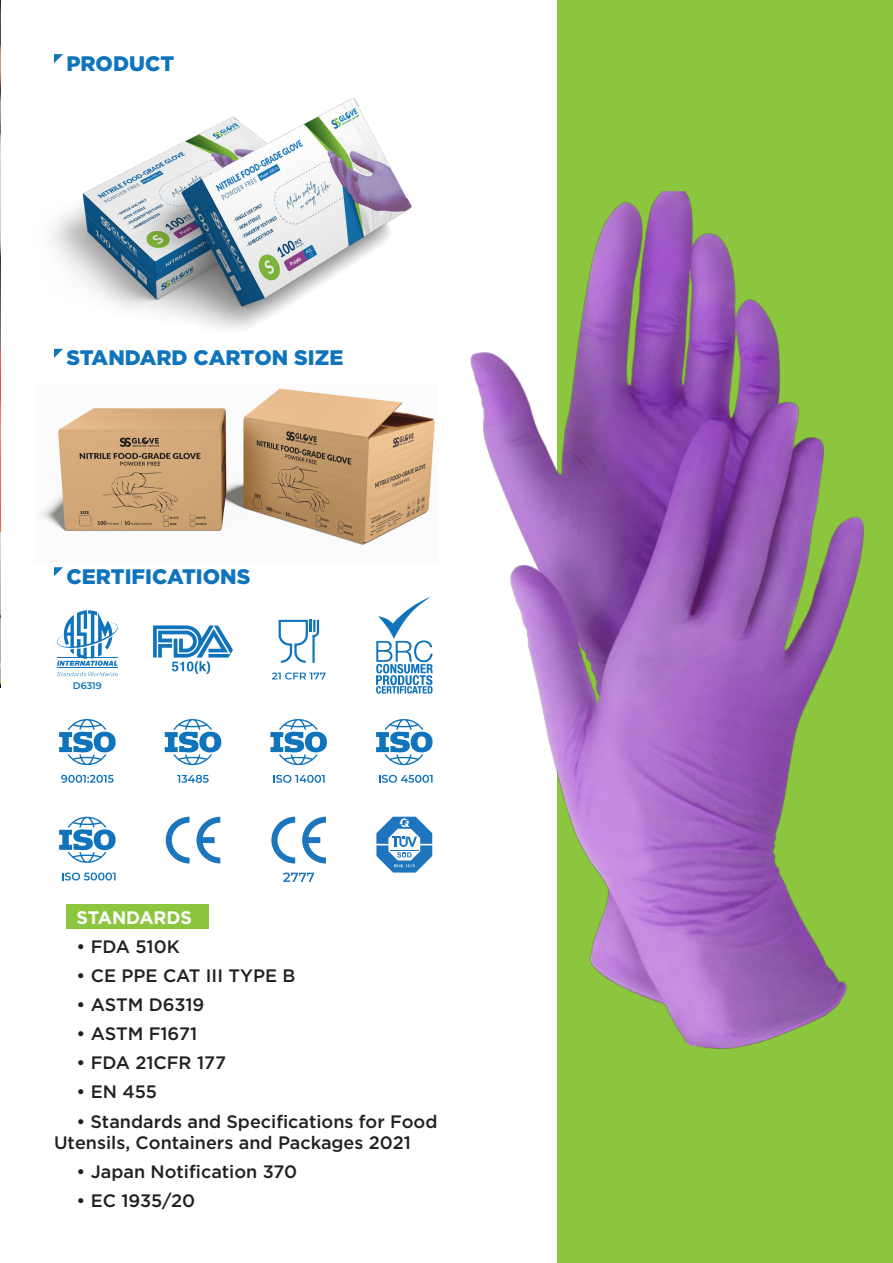
<style>
.page{position:relative;width:893px;height:1263px;background:#fff}
.page>*{position:absolute;margin:0;border:0;box-sizing:border-box;transform-origin:0 0}
.t1{font:900 21px "SVN Gotham";color:#1074bc}
.t2{font:18px/21.6px "SVN Gotham";color:#231f20}
.t3{font:700 18px "SVN Gotham";letter-spacing:-.005em;color:#fff}
.t4{font:600 9.6px "Montserrat";color:#1074bc}
</style>
<div class="page">
<img style="left:0;top:0;width:1px;height:687px">
<img style="left:52px;top:98px;width:360px;height:231px">
<svg style="left:54px;top:54px;width:9px;height:9px"></svg>
<svg style="left:54px;top:349px;width:9px;height:9px"></svg>
<img style="left:41px;top:388px;width:394px;height:157px">
<div style="left:66px;top:904px;width:142px;height:25px;background:#8bc63e"></div>
<div style="left:557px;top:0;width:336px;height:1263px;background:#8bc63e"></div>
<img style="left:471px;top:191px;width:393px;height:859px">
<svg style="left:54px;top:567px;width:9px;height:9px"></svg>
<svg style="left:57px;top:610px;width:61px;height:66px"></svg>
<svg style="left:279px;top:620px;width:40px;height:43px"></svg>
<svg style="left:272px;top:672px;width:54px;height:8px"></svg>
<svg style="left:153px;top:625px;width:80px;height:49px"></svg>
<svg style="left:59px;top:719px;width:57px;height:46px"></svg>
<svg style="left:61px;top:775px;width:53px;height:8px"></svg>
<svg style="left:165px;top:719px;width:56px;height:46px"></svg>
<svg style="left:177px;top:775px;width:32px;height:8px"></svg>
<svg style="left:270px;top:719px;width:57px;height:46px"></svg>
<svg style="left:273px;top:775px;width:52px;height:8px"></svg>
<svg style="left:376px;top:719px;width:57px;height:46px"></svg>
<svg style="left:379px;top:775px;width:54px;height:8px"></svg>
<svg style="left:59px;top:816px;width:57px;height:47px"></svg>
<svg style="left:62px;top:872px;width:54px;height:8px"></svg>
<svg style="left:376px;top:597px;width:57px;height:97px"></svg>
<svg style="left:166px;top:817px;width:24px;height:46px"></svg>
<svg style="left:197px;top:817px;width:23px;height:46px"></svg>
<svg style="left:271px;top:817px;width:24px;height:46px"></svg>
<svg style="left:302px;top:817px;width:24px;height:46px"></svg>
<svg style="left:283px;top:872px;width:31px;height:10px"></svg>
<svg style="left:376px;top:817px;width:56px;height:55px"></svg>
<p class="t1" style="left:66px;top:46px;width:109px">PRODUCT</p>
<p class="t1" style="left:66px;top:341px;width:278px">STANDARD CARTON SIZE</p>
<p class="t1" style="left:66px;top:559px;width:186px">CERTIFICATIONS</p>
<p class="t4" style="left:73px;top:679px;width:31px">D6319</p>
<p class="t3" style="left:76px;top:904px;width:117px">STANDARDS</p>
<p class="t2" style="left:76px;top:934px;width:105px">• FDA 510K</p>
<p class="t2" style="left:76px;top:963px;width:220px">• CE PPE CAT III TYPE B</p>
<p class="t2" style="left:76px;top:992px;width:129px">• ASTM D6319</p>
<p class="t2" style="left:76px;top:1022px;width:122px">• ASTM F1671</p>
<p class="t2" style="left:76px;top:1051px;width:151px">• FDA 21CFR 177</p>
<p class="t2" style="left:76px;top:1080px;width:82px">• EN 455</p>
<p class="t2" style="left:54px;top:1109px;width:385px;text-indent:22px">• Standards and Specifications for Food<br>Utensils, Containers and Packages 2021</p>
<p class="t2" style="left:76px;top:1160px;width:222px">• Japan Notification 370</p>
<p class="t2" style="left:76px;top:1189px;width:120px">• EC 1935/20</p>
</div>
